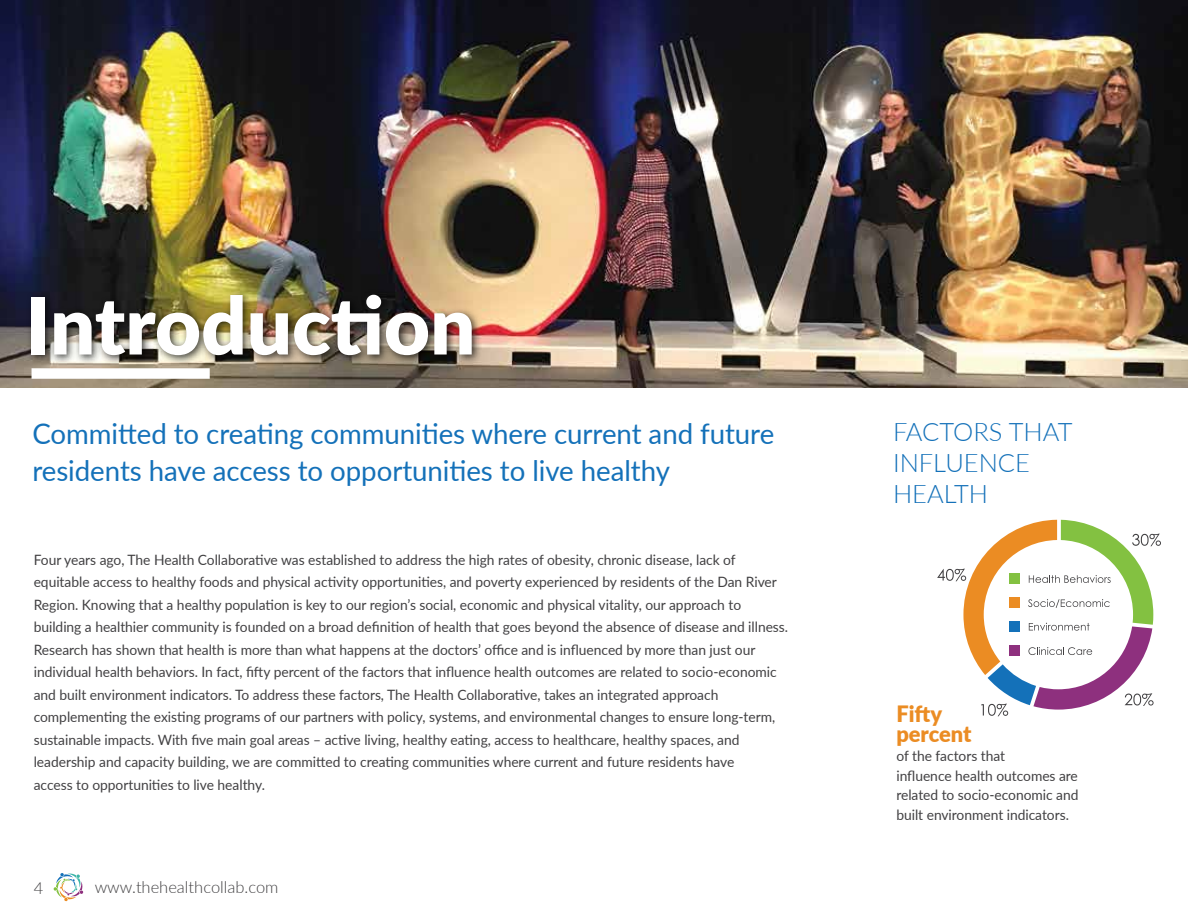
<style>
.page{position:relative;width:1188px;height:918px;background:#fff}
.page>*{position:absolute;margin:0;border:0;box-sizing:border-box;transform-origin:0 0}
.t1{font:900 79.5px "Lato";color:#fff}
.t2{font:28.5px/37.5px "Lato";color:#1471b9}
.t3{font:300 25.5px/30.6px "Lato";color:#1471b9}
.t4{font:900 22.5px/19.5px "Lato";color:#eb8c23}
.t5{font:300 16.5px "Lato";color:#414042}
.t6{font:14.25px/22.5px "Lato";color:#414042}
</style>
<div class="page">
<img style="left:0;top:0;width:1188px;height:388px">
<div style="left:26px;top:289px;width:456px;height:77px;background:#000;opacity:.75"></div>
<div style="left:32px;top:368px;width:178px;height:11px;background:#fff"></div>
<svg style="left:53px;top:873px;width:30px;height:28px"></svg>
<svg style="left:937px;top:520px;width:224px;height:196px"></svg>
<h1 class="t1" style="left:26px;top:266px;width:451px">Introduction</h1>
<h2 class="t2" style="left:32px;top:414px;width:743px">Committed to creating communities where current and future residents have access to opportunities to live healthy</h2>
<h3 class="t3" style="left:893px;top:416px;width:64px">FACTOR</h3>
<h3 class="t3" style="left:893px;top:416px;width:166px;text-indent:96px">S THAT<br>INFLUENCE<br>HEA</h3>
<h3 class="t3" style="left:944px;top:477px;width:46px">LT H</h3>
<p class="t6" style="left:34px;top:548px;width:756px">Four years ago, The Health Collaborative was established to address the high rates of obesity, chronic disease, lack of equitable access to healthy foods and physical activity opportunities, and poverty experienced by residents of the Dan River Region. Knowing that a healthy population is key to our region’s social, economic and physical vitality, our approach to building a healthier community is founded on a broad definition of health that goes beyond the absence of disease and illness.<br>Research has shown that health is more than what happens at the doctors’ office and is influenced by more than just our individual health behaviors. In fact, fifty percent of the factors that influence health outcomes are related to socio-economic and built environment indicators. To address these factors, The Health Collaborative, takes an integrated approach complementing the existing programs of our partners with policy, systems, and environmental changes to ensure long-term, sustainable impacts. With five main goal areas – active living, healthy eating, access to healthcare, healthy spaces, and leadership and capacity building, we are committed to creating communities where current and future residents have<br>access to opportunities to live healthy.</p>
<p class="t5" style="left:34px;top:877px;width:11px">4</p>
<p class="t5" style="left:95px;top:875px;width:185px">WWW.THEHEALTHCOLLAB.COM</p>
<h3 class="t4" style="left:896px;top:703px;width:77px">Fifty percent</h3>
<p class="t6" style="left:896px;top:746px;width:184px;line-height:19.5px">of the factors that<br>influence health outcomes are related to socio-economic and built environment indicators.</p>
</div>
